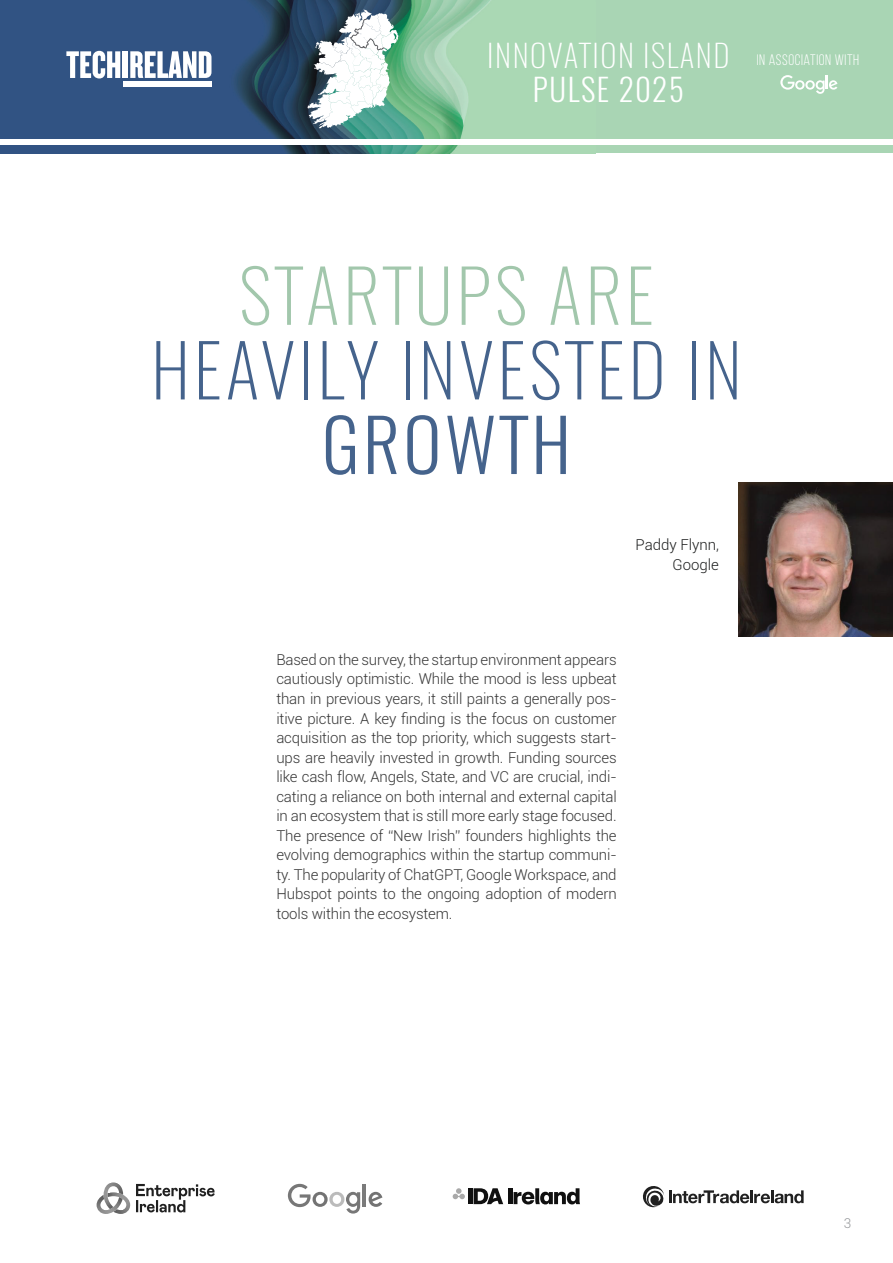
<style>
.page{position:relative;width:893px;height:1263px;background:#fff}
.page>*{position:absolute;margin:0;border:0;box-sizing:border-box;transform-origin:0 0}
.t1{font:200 72px "Oswald";letter-spacing:.05em;color:#45638c}
.t2{font:200 72px "Oswald";letter-spacing:.05em;color:#a2c7ac}
.t3{font:300 72px "Oswald";letter-spacing:.05em;color:#45638c}
.t4{font:200 31.05px "Oswald";letter-spacing:.05em;color:#fff}
.t5{font:300 31.05px "Oswald";letter-spacing:.05em;color:#fff}
.t6{font:15.15px "Bebas Neue";letter-spacing:.04em;color:#fff}
.t7{font:300 15px/19.5px "Roboto";letter-spacing:-.01em;color:#363636;text-align:justify}
.t8{font:300 15px/19.5px "Roboto";color:#1d1e1e;text-align:right}
.t9{font:300 13.5px "Roboto";color:#939598}
</style>
<div class="page">
<div style="left:0;top:0;width:893px;height:138px;background:#a9d5b4"></div>
<img style="left:0;top:0;width:491px;height:138px">
<svg style="left:66px;top:51px;width:54px;height:27px"></svg>
<div style="left:123px;top:82px;width:88px;height:5px;background:#fff"></div>
<div style="left:123px;top:51px;width:5px;height:27px;background:#fff"></div>
<svg style="left:130px;top:51px;width:81px;height:27px"></svg>
<svg style="left:308px;top:10px;width:90px;height:118px"></svg>
<div style="left:0;top:145px;width:893px;height:8px;background:#a9d5b4"></div>
<img style="left:0;top:145px;width:458px;height:8px">
<svg style="left:780px;top:75px;width:57px;height:19px"></svg>
<img style="left:739px;top:482px;width:154px;height:155px">
<h2 class="t4" style="left:487px;top:27px;width:244px">INNOVATION ISLAND</h2>
<h2 class="t5" style="left:533px;top:68px;width:153px">PULSE 2025</h2>
<p class="t6" style="left:757px;top:52px;width:104px">IN ASSOCIATION WITH</p>
<h1 class="t2" style="left:239px;top:232px;width:416px">STARTUPS ARE</h1>
<h1 class="t1" style="left:151px;top:306px;width:592px">HEAVILY INVESTED IN</h1>
<h1 class="t3" style="left:322px;top:397px;width:250px">GROWTH</h1>
<p class="t8" style="left:635px;top:535px;width:85px">Paddy Flynn,<br>Google</p>
<p class="t7" style="left:276px;top:649px;width:342px">Based on the survey, the startup environment appears cautiously optimistic. While the mood is less upbeat than in previous years, it still paints a generally pos&shy;itive picture. A key finding is the focus on customer acquisition as the top priority, which suggests start&shy;ups are heavily invested in growth. Funding sources like cash flow, Angels, State, and VC are crucial, indi&shy;cating a reliance on both internal and external capital in an ecosystem that is still more early stage focused.<br>The presence of “New Irish” founders highlights the evolving demographics within the startup communi&shy;ty. The popularity of ChatGPT, Google Workspace, and Hubspot points to the ongoing adoption of modern tools within the ecosystem.</p>
<p class="t9" style="left:844px;top:1213px;width:9px">3</p>
</div>
